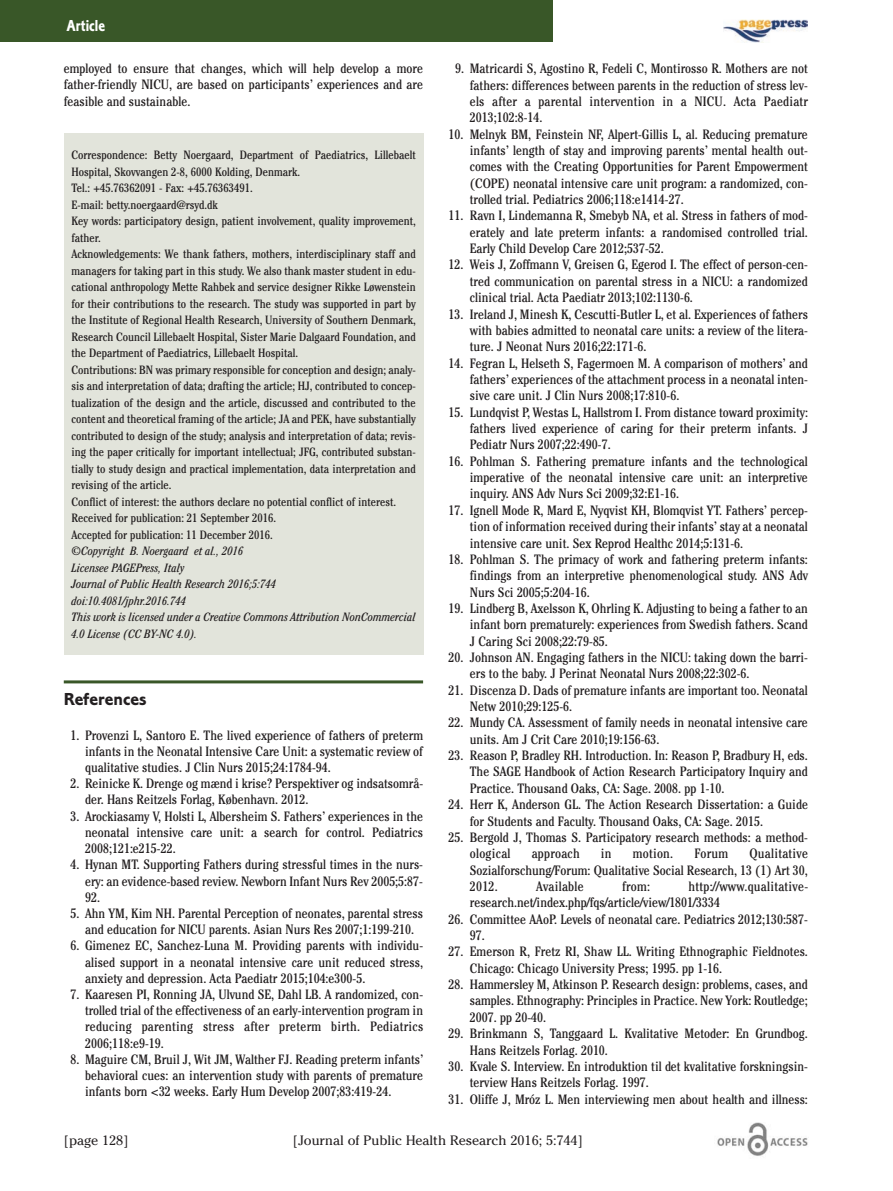
<style>
.page{position:relative;width:893px;height:1191px;background:#fff}
.page>*{position:absolute;margin:0;border:0;box-sizing:border-box;transform-origin:0 0}
.t1{font:18px "Corinthian Bold Plain";color:#231f20}
.t2{font:16.5px "Corinthian Bold Condensed Plain";color:#fff}
.t3{font:condensed 13.5px/16.4px "Cheltenham";color:#231f20;text-align:justify}
.t4{font:13.5px "Cheltenham";color:#231f20}
.t5{font:condensed 13.5px "Cheltenham";letter-spacing:.02em;color:#231f20}
.t6{font:condensed 12px/16.5px "Cheltenham";color:#231f20}
.t7{font:italic condensed 12px/16.5px "Cheltenham";color:#231f20}
</style>
<div class="page">
<div style="left:0;top:0;width:552px;height:41px;background:#395728"></div>
<hr style="left:64px;top:680px;width:359px;height:3px;background:#395728">
<img style="left:717px;top:1123px;width:91px;height:33px">
<img style="left:723px;top:19px;width:84px;height:24px">
<div style="left:64px;top:133px;width:359px;height:522px;background:#e2e4db"></div>
<p class="t2" style="left:66px;top:20px;width:40px">Article</p>
<p class="t3" style="left:64px;top:62px;width:361px">employed to ensure that changes, which will help develop a more father-friendly NICU, are based on participants’ experiences and are feasible and sustainable.</p>
<p class="t6" style="left:71px;top:148px;width:346px">Correspondence: Betty Noergaard, Department of Paediatrics, Lillebaelt Hospital, Skovvangen 2-8, 6000 Kolding, Denmark.<br>Tel.: +45.76362091 - Fax: +45.76363491.<br>E-mail: betty.noergaard@rsyd.dk<br>Key words: participatory design, patient involvement, quality improvement, father.<br>Acknowledgements: We thank fathers, mothers, interdisciplinary staff and managers for taking part in this study. We also thank master student in edu&shy;cational anthropology Mette Rahbek and service designer Rikke Løwenstein for their contributions to the research. The study was supported in part by the Institute of Regional Health Research, University of Southern Denmark, Research Council Lillebaelt Hospital, Sister Marie Dalgaard Foundation, and the Department of Paediatrics, Lillebaelt Hospital.<br>Contributions: BN was primary responsible for conception and design; analy&shy;sis and interpretation of data; drafting the article; HJ, contributed to concep&shy;tualization of the design and the article, discussed and contributed to the content and theoretical framing of the article; JA and PEK, have substantially contributed to design of the study; analysis and interpretation of data; revis&shy;ing the paper critically for important intellectual; JFG, contributed substan&shy;tially to study design and practical implementation, data interpretation and revising of the article.<br>Conflict of interest: the authors declare no potential conflict of interest.<br>Received for publication: 21 September 2016.<br>Accepted for publication: 11 December 2016.</p>
<p class="t7" style="left:71px;top:544px;width:346px">©Copyright B. Noergaard et al., 2016<br>Licensee PAGEPress, Italy<br>Journal of Public Health Research 2016;5:744<br>doi:10.4081/jphr.2016.744<br>This work is licensed under a Creative Commons Attribution NonCommercial 4.0 License (CC BY-NC 4.0).</p>
<h1 class="t1" style="left:64px;top:692px;width:84px">References</h1>
<p class="t3" style="left:85px;top:728px;width:340px;text-indent:-15px">1. Provenzi L, Santoro E. The lived experience of fathers of preterm infants in the Neonatal Intensive Care Unit: a systematic review of qualitative studies. J Clin Nurs 2015;24:1784-94.</p>
<p class="t3" style="left:85px;top:776px;width:340px;text-indent:-15px">2. Reinicke K. Drenge og mænd i krise? Perspektiver og indsatsområ&shy;der. Hans Reitzels Forlag, København. 2012.</p>
<p class="t3" style="left:85px;top:809px;width:340px;text-indent:-15px">3. Arockiasamy V, Holsti L, Albersheim S. Fathers’ experiences in the neonatal intensive care unit: a search for control. Pediatrics 2008;121:e215-22.</p>
<p class="t3" style="left:85px;top:857px;width:339px;text-indent:-15px">4. Hynan MT. Supporting Fathers during stressful times in the nurs&shy;ery: an evidence-based review. Newborn Infant Nurs Rev 2005;5:87- 92.</p>
<p class="t3" style="left:70px;top:906px;width:354px;text-align:center">5. Ahn YM, Kim NH. Parental Perception of neonates, parental stress and education for NICU parents. Asian Nurs Res 2007;1:199-210.</p>
<p class="t3" style="left:85px;top:938px;width:340px;text-indent:-15px">6. Gimenez EC, Sanchez-Luna M. Providing parents with individu&shy;alised support in a neonatal intensive care unit reduced stress, anxiety and depression. Acta Paediatr 2015;104:e300-5.</p>
<p class="t3" style="left:85px;top:987px;width:340px;text-indent:-15px">7. Kaaresen PI, Ronning JA, Ulvund SE, Dahl LB. A randomized, con&shy;trolled trial of the effectiveness of an early-intervention program in reducing parenting stress after preterm birth. Pediatrics 2006;118:e9-19.</p>
<p class="t3" style="left:85px;top:1052px;width:340px;text-indent:-15px">8. Maguire CM, Bruil J, Wit JM, Walther FJ. Reading preterm infants’ behavioral cues: an intervention study with parents of premature infants born &lt;32 weeks. Early Hum Develop 2007;83:419-24.</p>
<p class="t3" style="left:470px;top:62px;width:340px;text-indent:-15px">9. Matricardi S, Agostino R, Fedeli C, Montirosso R. Mothers are not fathers: differences between parents in the reduction of stress lev&shy;els after a parental intervention in a NICU. Acta Paediatr 2013;102:8-14.</p>
<p class="t3" style="left:470px;top:127px;width:340px;text-indent:-21px">10. Melnyk BM, Feinstein NF, Alpert-Gillis L, al. Reducing premature infants’ length of stay and improving parents’ mental health out&shy;comes with the Creating Opportunities for Parent Empowerment (COPE) neonatal intensive care unit program: a randomized, con&shy;trolled trial. Pediatrics 2006;118:e1414-27.</p>
<p class="t3" style="left:470px;top:209px;width:340px;text-indent:-21px">11. Ravn I, Lindemanna R, Smebyb NA, et al. Stress in fathers of mod&shy;erately and late preterm infants: a randomised controlled trial.<br>Early Child Develop Care 2012;537-52.</p>
<p class="t3" style="left:470px;top:258px;width:340px;text-indent:-21px">12. Weis J, Zoffmann V, Greisen G, Egerod I. The effect of person-cen&shy;tred communication on parental stress in a NICU: a randomized clinical trial. Acta Paediatr 2013;102:1130-6.</p>
<p class="t3" style="left:470px;top:307px;width:340px;text-indent:-21px">13. Ireland J, Minesh K, Cescutti-Butler L, et al. Experiences of fathers with babies admitted to neonatal care units: a review of the litera&shy;ture. J Neonat Nurs 2016;22:171-6.</p>
<p class="t3" style="left:470px;top:356px;width:340px;text-indent:-21px">14. Fegran L, Helseth S, Fagermoen M. A comparison of mothers’ and fathers’ experiences of the attachment process in a neonatal inten&shy;sive care unit. J Clin Nurs 2008;17:810-6.</p>
<p class="t3" style="left:470px;top:405px;width:340px;text-indent:-21px">15. Lundqvist P, Westas L, Hallstrom I. From distance toward proximity: fathers lived experience of caring for their preterm infants. J Pediatr Nurs 2007;22:490-7.</p>
<p class="t3" style="left:470px;top:454px;width:339px;text-indent:-21px">16. Pohlman S. Fathering premature infants and the technological imperative of the neonatal intensive care unit: an interpretive inquiry. ANS Adv Nurs Sci 2009;32:E1-16.</p>
<p class="t3" style="left:470px;top:503px;width:340px;text-indent:-21px">17. Ignell Mode R, Mard E, Nyqvist KH, Blomqvist YT. Fathers’ percep&shy;tion of information received during their infants’ stay at a neonatal intensive care unit. Sex Reprod Healthc 2014;5:131-6.</p>
<p class="t3" style="left:470px;top:552px;width:340px;text-indent:-21px">18. Pohlman S. The primacy of work and fathering preterm infants: findings from an interpretive phenomenological study. ANS Adv Nurs Sci 2005;5:204-16.</p>
<p class="t3" style="left:470px;top:601px;width:340px;text-indent:-21px">19. Lindberg B, Axelsson K, Ohrling K. Adjusting to being a father to an infant born prematurely: experiences from Swedish fathers. Scand J Caring Sci 2008;22:79-85.</p>
<p class="t3" style="left:470px;top:650px;width:339px;text-indent:-21px">20. Johnson AN. Engaging fathers in the NICU: taking down the barri&shy;ers to the baby. J Perinat Neonatal Nurs 2008;22:302-6.</p>
<p class="t3" style="left:470px;top:683px;width:340px;text-indent:-21px">21. Discenza D. Dads of premature infants are important too. Neonatal<br>Netw 2010;29:125-6.</p>
<p class="t3" style="left:470px;top:716px;width:340px;text-indent:-21px">22. Mundy CA. Assessment of family needs in neonatal intensive care units. Am J Crit Care 2010;19:156-63.</p>
<p class="t3" style="left:470px;top:748px;width:340px;text-indent:-21px">23. Reason P, Bradley RH. Introduction. In: Reason P, Bradbury H, eds.<br>The SAGE Handbook of Action Research Participatory Inquiry and Practice. Thousand Oaks, CA: Sage. 2008. pp 1-10.</p>
<p class="t3" style="left:470px;top:797px;width:340px;text-indent:-21px">24. Herr K, Anderson GL. The Action Research Dissertation: a Guide for Students and Faculty. Thousand Oaks, CA: Sage. 2015.</p>
<p class="t3" style="left:470px;top:830px;width:339px;text-indent:-21px">25. Bergold J, Thomas S. Participatory research methods: a method&shy;ological</p>
<p class="t3" style="left:470px;top:846px;width:340px;text-indent:279px">Qualitative Sozialforschung/Forum: Qualitative Social Research, 13 (1) Art 30, 2012.</p>
<p class="t5" style="left:532px;top:848px;width:50px">approach</p>
<p class="t3" style="left:601px;top:846px;width:12px">in</p>
<p class="t3" style="left:633px;top:846px;width:42px">motion.</p>
<p class="t3" style="left:694px;top:846px;width:35px">Forum</p>
<p class="t3" style="left:470px;top:879px;width:340px;text-indent:219px">http://www.qualitative&shy;research.net/index.php/fqs/article/view/1801/3334</p>
<p class="t3" style="left:470px;top:912px;width:340px;text-indent:-21px">26. Committee AAoP. Levels of neonatal care. Pediatrics 2012;130:587-<br>97.</p>
<p class="t3" style="left:470px;top:944px;width:340px;text-indent:-21px">27. Emerson R, Fretz RI, Shaw LL. Writing Ethnographic Fieldnotes.<br>Chicago: Chicago University Press; 1995. pp 1-16.</p>
<p class="t3" style="left:470px;top:977px;width:340px;text-indent:-21px">28. Hammersley M, Atkinson P. Research design: problems, cases, and samples. Ethnography: Principles in Practice. New York: Routledge; 2007. pp 20-40.</p>
<p class="t3" style="left:470px;top:1026px;width:340px;text-indent:-21px">29. Brinkmann S, Tanggaard L. Kvalitative Metoder: En Grundbog.<br>Hans Reitzels Forlag. 2010.</p>
<p class="t3" style="left:470px;top:1059px;width:339px;text-indent:-21px">30. Kvale S. Interview. En introduktion til det kvalitative forskningsin&shy;terview Hans Reitzels Forlag. 1997.</p>
<p class="t3" style="left:449px;top:1092px;width:361px">31. Oliffe J, Mróz L. Men interviewing men about health and illness:</p>
<p class="t5" style="left:536px;top:881px;width:49px">Available</p>
<p class="t3" style="left:622px;top:879px;width:29px">from:</p>
<p class="t4" style="left:64px;top:1132px;width:66px">[page 128]</p>
<p class="t4" style="left:293px;top:1132px;width:292px">[Journal of Public Health Research 2016; 5:744]</p>
</div>
